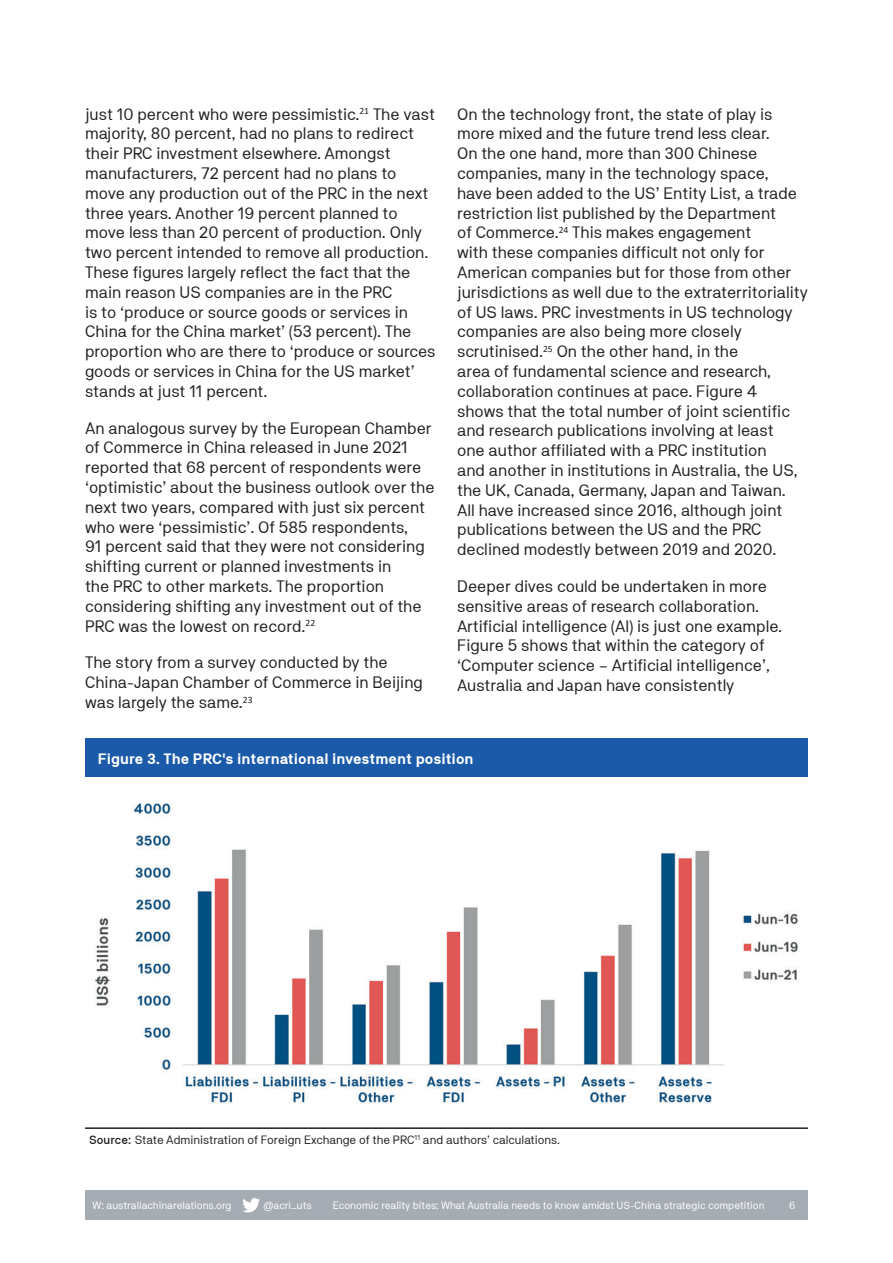
<style>
.page{position:relative;width:893px;height:1263px;background:#fff}
.page>*{position:absolute;margin:0;border:0;box-sizing:border-box;transform-origin:0 0}
.t1{font:16.5px/19.8px "NB Akademie Std";color:#231f20}
.t2{font:700 15px "NB Akademie Std";color:#fff}
.t3{font:12px "NB Akademie Std";color:#231f20}
.t4{font:10.5px "NB Akademie Std";color:#fff}
.s1{font-weight:500}
</style>
<div class="page">
<div style="left:85px;top:1191px;width:723px;height:29px;background:#a6acb4"></div>
<svg style="left:243px;top:1198px;width:17px;height:14px"></svg>
<div style="left:85px;top:739px;width:723px;height:38px;background:#1b5aa9"></div>
<hr style="left:85px;top:1127px;width:723px;height:2px;background:#231f20">
<img style="left:95px;top:803px;width:703px;height:301px">
<p class="t1" style="left:85px;top:104px;width:352px">just 10 percent who were pessimistic.<sup>21</sup> The vast majority, 80 percent, had no plans to redirect their PRC investment elsewhere. Amongst manufacturers, 72 percent had no plans to move any production out of the PRC in the next three years. Another 19 percent planned to move less than 20 percent of production. Only two percent intended to remove all production.<br>These figures largely reflect the fact that the main reason US companies are in the PRC<br>is to ‘produce or source goods or services in China for the China market’ (53 percent). The proportion who are there to ‘produce or sources goods or services in China for the US market’ stands at just 11 percent.</p>
<p class="t1" style="left:85px;top:418px;width:351px">An analogous survey by the European Chamber of Commerce in China released in June 2021 reported that 68 percent of respondents were ‘optimistic’ about the business outlook over the next two years, compared with just six percent who were ‘pessimistic’. Of 585 respondents,<br>91 percent said that they were not considering shifting current or planned investments in<br>the PRC to other markets. The proportion considering shifting any investment out of the PRC was the lowest on record.<sup>22</sup></p>
<p class="t1" style="left:85px;top:652px;width:339px">The story from a survey conducted by the<br>China-Japan Chamber of Commerce in Beijing was largely the same.<sup>23</sup></p>
<p class="t1" style="left:457px;top:104px;width:352px">On the technology front, the state of play is more mixed and the future trend less clear.<br>On the one hand, more than 300 Chinese companies, many in the technology space,<br>have been added to the US’ Entity List, a trade restriction list published by the Department<br>of Commerce.<sup>24</sup> This makes engagement<br>with these companies difficult not only for American companies but for those from other jurisdictions as well due to the extraterritoriality of US laws. PRC investments in US technology companies are also being more closely scrutinised.<sup>25</sup> On the other hand, in the<br>area of fundamental science and research, collaboration continues at pace. Figure 4 shows that the total number of joint scientific and research publications involving at least<br>one author affiliated with a PRC institution<br>and another in institutions in Australia, the US, the UK, Canada, Germany, Japan and Taiwan.<br>All have increased since 2016, although joint publications between the US and the PRC declined modestly between 2019 and 2020.</p>
<p class="t1" style="left:457px;top:576px;width:327px">Deeper dives could be undertaken in more sensitive areas of research collaboration.<br>Artificial intelligence (AI) is just one example.<br>Figure 5 shows that within the category of ‘Computer science – Artificial intelligence’, Australia and Japan have consistently</p>
<p class="t2" style="left:98px;top:750px;width:377px">Figure 3. The PRC's international investment position</p>
<p class="t3" style="left:89px;top:1133px;width:472px"><span class="s1">Source:</span> State Administration of Foreign Exchange of the PRC<sup>11</sup> and authors’ calculations.</p>
<p class="t4" style="left:93px;top:1200px;width:140px">W: australiachinarelations.org</p>
<p class="t4" style="left:264px;top:1200px;width:50px">@acri_uts</p>
<p class="t4" style="left:333px;top:1200px;width:433px">Economic reality bites: What Australia needs to know amidst US-China strategic competition</p>
<p class="t4" style="left:789px;top:1200px;width:8px">6</p>
</div>
